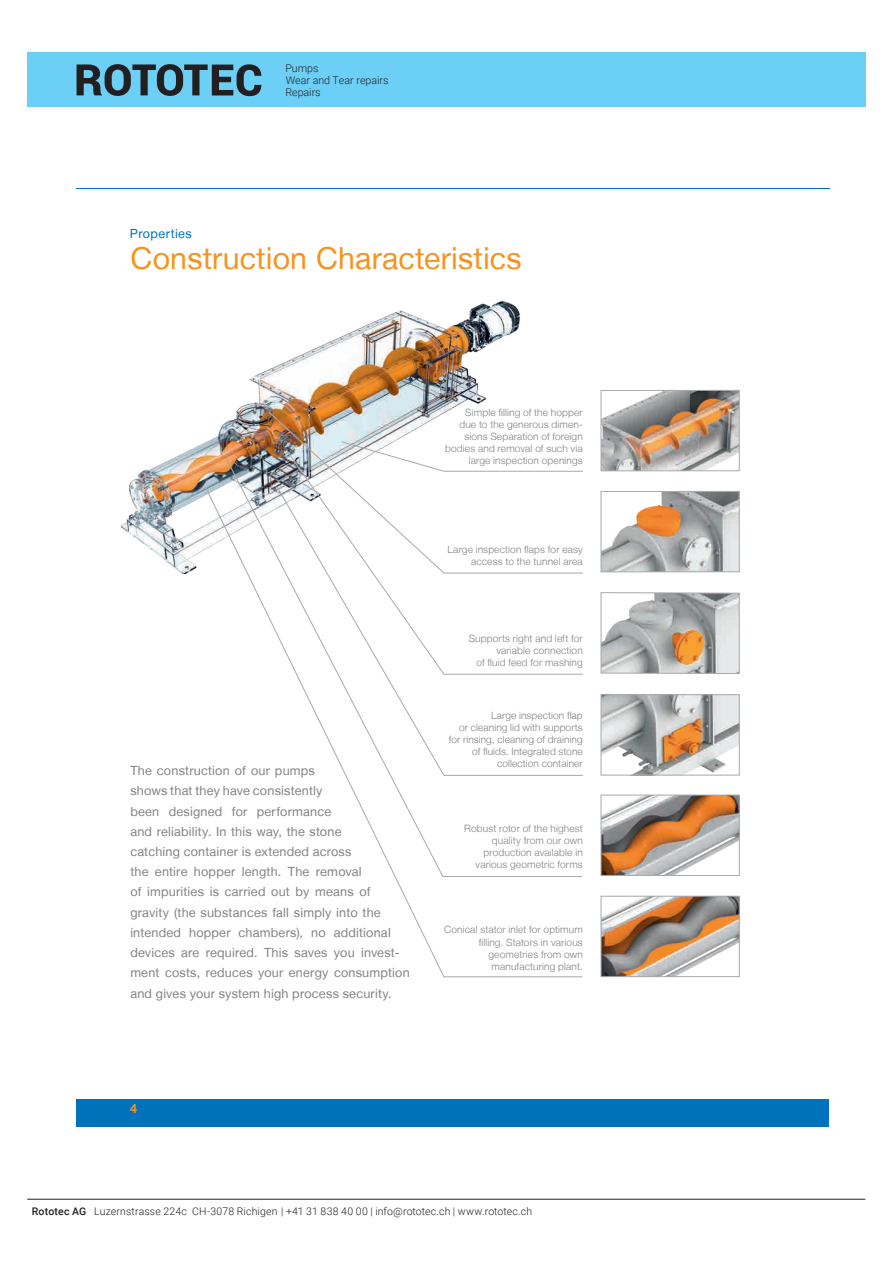
<style>
.page{position:relative;width:893px;height:1263px;background:#fff}
.page>*{position:absolute;margin:0;border:0;box-sizing:border-box;transform-origin:0 0}
.t1{font:30.3px "Helvetica Neue LT";letter-spacing:.005em;color:#f7931d}
.t2{font:12.6px/20.2px "Helvetica Neue LT";letter-spacing:.015em;color:#808285}
.t3{font:12.6px "Helvetica Neue LT";letter-spacing:.03em;color:#0072bc}
.t4{font:700 12.6px "Helvetica Neue LT";color:#f7931d}
.t5{font:300 10.65px/11.9px "Roboto";color:#231f20}
.t6{font:300 10.5px "Roboto";letter-spacing:.015em;color:#231f20}
.t7{font:300 10.05px/12.1px "Helvetica Neue LT";letter-spacing:.015em;color:#808285;text-align:right}
.s1{font-weight:500}
</style>
<div class="page">
<hr style="left:27px;top:1199px;width:838px;height:1px;background:#231f20">
<div style="left:27px;top:52px;width:838px;height:54px;background:#6bcff6"></div>
<svg style="left:77px;top:64px;width:184px;height:32px"></svg>
<hr style="left:77px;top:188px;width:752px;height:1px;background:#0072bc">
<div style="left:77px;top:1099px;width:752px;height:27px;background:#0072bc"></div>
<img style="left:120px;top:301px;width:400px;height:273px">
<svg style="left:600px;top:592px;width:140px;height:82px;background:#bebab3"></svg>
<img style="left:603px;top:696px;width:135px;height:77px">
<div style="left:601px;top:694px;width:139px;height:81px;border:1px solid #a8a9ad"></div>
<img style="left:603px;top:797px;width:135px;height:77px">
<div style="left:601px;top:795px;width:139px;height:81px;border:1px solid #a8a9ad"></div>
<img style="left:603px;top:898px;width:135px;height:77px">
<div style="left:601px;top:896px;width:139px;height:81px;border:1px solid #a8a9ad"></div>
<svg style="left:205px;top:486px;width:378px;height:491px"></svg>
<svg style="left:226px;top:459px;width:356px;height:418px"></svg>
<svg style="left:276px;top:574px;width:307px;height:202px"></svg>
<svg style="left:285px;top:574px;width:298px;height:101px"></svg>
<svg style="left:269px;top:412px;width:314px;height:162px"></svg>
<svg style="left:341px;top:441px;width:242px;height:31px"></svg>
<img style="left:603px;top:493px;width:135px;height:77px">
<div style="left:601px;top:491px;width:139px;height:81px;border:1px solid #a8a9ad"></div>
<img style="left:603px;top:392px;width:135px;height:77px">
<div style="left:601px;top:390px;width:139px;height:81px;border:1px solid #a8a9ad"></div>
<p class="t5" style="left:285px;top:62px;width:105px">Pumps<br>Wear and Tear repairs<br>Repairs</p>
<p class="t3" style="left:130px;top:226px;width:64px">Properties</p>
<h1 class="t1" style="left:131px;top:240px;width:393px">Construction Characteristics</h1>
<p class="t7" style="left:445px;top:406px;width:139px">Simple filling of the hopper<br>due to the generous dimen&shy;sions Separation of foreign bodies and removal of such via large inspection openings</p>
<p class="t7" style="left:448px;top:543px;width:137px">Large inspection flaps for easy access to the tunnel area</p>
<p class="t2" style="left:130px;top:760px;width:281px">The construction of our pumps<br>shows that they have consistently<br>been designed for performance<br>and reliability. In this way, the stone<br>catching container is extended across<br>the entire hopper length. The removal<br>of impurities is carried out by means of gravity (the substances fall simply into the intended hopper chambers), no additional devices are required. This saves you invest&shy;ment costs, reduces your energy consumption and gives your system high process security.</p>
<p class="t7" style="left:469px;top:632px;width:116px">Supports right and left for variable connection<br>of fluid feed for mashing</p>
<p class="t7" style="left:449px;top:709px;width:135px">Large inspection flap<br>or cleaning lid with supports for rinsing, cleaning of draining of fluids. Integrated stone collection container</p>
<p class="t7" style="left:464px;top:822px;width:120px">Robust rotor of the highest quality from our own production available in various geometric forms</p>
<p class="t7" style="left:444px;top:923px;width:140px">Conical stator inlet for optimum filling. Stators in various geometries from own manufacturing plant.</p>
<p class="t4" style="left:130px;top:1101px;width:9px">4</p>
<p class="t6" style="left:32px;top:1204px;width:502px"><span class="s1">Rototec AG</span> Luzernstrasse 224c CH-3078 Richigen | +41 31 838 40 00 | info@rototec.ch | www.rototec.ch</p>
</div>
